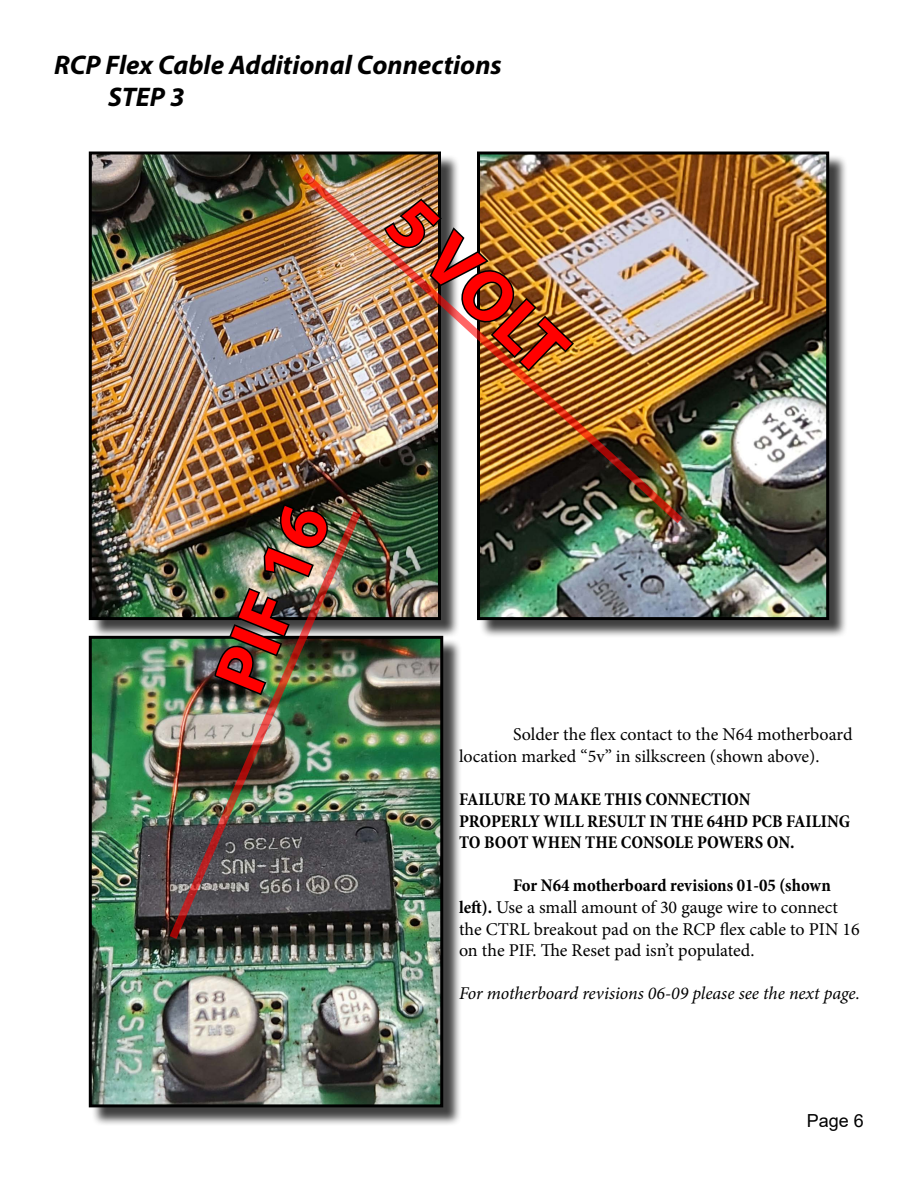
<style>
.page{position:relative;width:918px;height:1188px;background:#fff}
.page>*{position:absolute;margin:0;border:0;box-sizing:border-box;transform-origin:0 0}
.t1{font:700 72px "Myriad Pro";color:#f00}
.t2{font:italic 700 27px "Myriad Pro";color:#000}
.t3{font:18px/21.6px "Minion Pro";color:#000}
.t4{font:700 condensed 18px/21.6px "Minion Pro";color:#000}
.t5{font:italic 18px "Minion Pro";letter-spacing:-.005em;color:#000}
.t6{font:18px "Arial";color:#000}
.s1{font-weight:700;font-stretch:condensed}
</style>
<div class="page">
<div style="left:91px;top:154px;width:369px;height:485px;background:#000;opacity:.75"></div>
<img style="left:93px;top:156px;width:344px;height:460px">
<div style="left:89px;top:152px;width:352px;height:468px;border:3px solid #000"></div>
<div style="left:91px;top:638px;width:371px;height:488px;background:#000;opacity:.75"></div>
<img style="left:93px;top:640px;width:346px;height:463px">
<div style="left:89px;top:636px;width:354px;height:471px;border:3px solid #000"></div>
<div style="left:479px;top:154px;width:369px;height:485px;background:#000;opacity:.75"></div>
<img style="left:481px;top:156px;width:344px;height:460px">
<div style="left:477px;top:152px;width:352px;height:468px;border:3px solid #000"></div>
<img style="left:300px;top:171px;width:384px;height:354px">
<img style="left:382px;top:197px;width:194px;height:177px">
<svg style="left:262px;top:502px;width:71px;height:8px"></svg>
<img style="left:168px;top:510px;width:194px;height:430px">
<p class="t2" style="left:54px;top:48px;width:449px">RCP Flex Cable Additional Connections</p>
<p class="t2" style="left:108px;top:79px;width:78px">STEP 3</p>
<p class="t1" style="left:193px;top:671px;width:196px;rotate:-68deg">PIF 16</p>
<p class="t1" style="left:432px;top:177px;width:219px;rotate:44deg">5 VOLT</p>
<p class="t3" style="left:459px;top:724px;width:395px;text-indent:54px">Solder the flex contact to the N64 motherboard location marked “5v” in silkscreen (shown above).</p>
<p class="t4" style="left:459px;top:788px;width:293px">FAILURE TO MAKE THIS CONNECTION</p>
<p class="t4" style="left:459px;top:810px;width:393px">PROPERLY WILL RESULT IN THE 64HD PCB FAILING<br>TO BOOT WHEN THE CONSOLE POWERS ON.</p>
<p class="t3" style="left:459px;top:875px;width:402px;text-indent:54px"><span class="s1">For N64 motherboard revisions 01-05 (shown left).</span> Use a small amount of 30 gauge wire to connect the CTRL breakout pad on the RCP flex cable to PIN 16 on the PIF. The Reset pad isn’t populated.</p>
<p class="t5" style="left:459px;top:981px;width:403px">For motherboard revisions 06-09 please see the next page.</p>
<p class="t6" style="left:807px;top:1109px;width:59px">Page 6</p>
</div>
